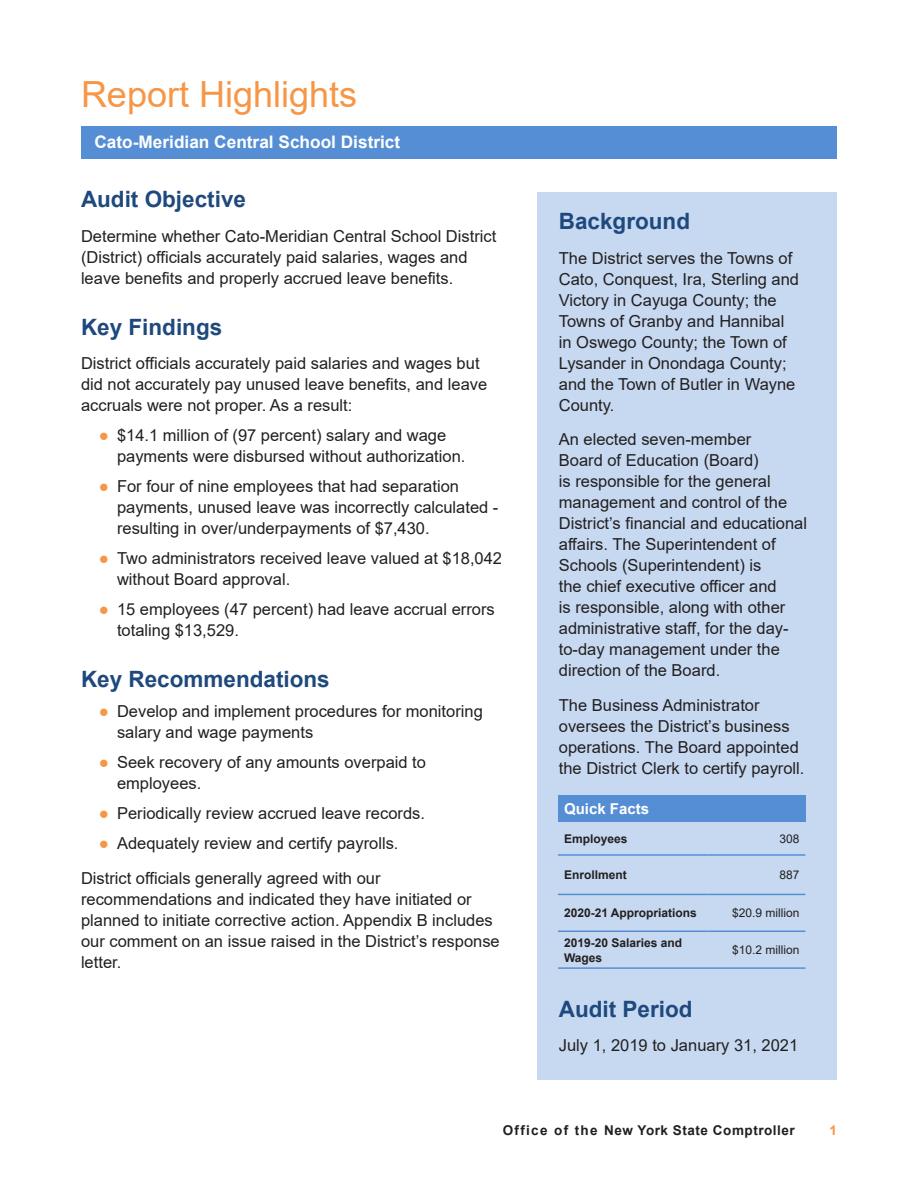
<style>
.page{position:relative;width:918px;height:1188px;background:#fff}
.page>*{position:absolute;margin:0;border:0;box-sizing:border-box;transform-origin:0 0}
.Section_Heads{font:36px "Arial";color:#f79646}
._2_Subheads{font:700 22.5px "Arial";color:#1f497d}
.t1{font:700 17.25px "Arial";color:#fff}
.Body_Text{font:16.5px/21px "Arial";color:#231f20}
.Footnotes{font:700 15px "Arial";color:#fff}
.t2{font:700 13.5px "Arial";letter-spacing:.04em;color:#231f20}
.t3{font:700 13.5px "Arial";color:#f79646}
.Footnotes-2{font:700 12px/15px "Arial";color:#231f20}
.Footnotes-3{font:12px "Arial";color:#231f20}
.s1{color:#f79646}
</style>
<div class="page">
<hr style="left:81px;top:126px;width:756px;height:3px;background:#558ed5">
<div style="left:538px;top:192px;width:299px;height:888px;background:#c6d9f1"></div>
<div style="left:81px;top:128px;width:756px;height:31px;background:#558ed5"></div>
<div style="left:558px;top:795px;width:247px;height:27px;background:#558ed5"></div>
<hr style="left:558px;top:854px;width:150px;height:2px;background:#558ed5">
<hr style="left:708px;top:854px;width:97px;height:2px;background:#558ed5">
<hr style="left:558px;top:894px;width:150px;height:1px;background:#558ed5">
<hr style="left:708px;top:894px;width:97px;height:1px;background:#558ed5">
<hr style="left:558px;top:931px;width:150px;height:1px;background:#558ed5">
<hr style="left:708px;top:931px;width:97px;height:1px;background:#558ed5">
<hr style="left:558px;top:967px;width:150px;height:2px;background:#558ed5">
<hr style="left:708px;top:967px;width:97px;height:2px;background:#558ed5">
<p class="Section_Heads" style="left:81px;top:70px;width:278px">Report Highlights</p>
<p class="t1" style="left:94px;top:129px;width:307px">Cato-Meridian Central School District</p>
<p class="_2_Subheads" style="left:81px;top:184px;width:167px">Audit Objective</p>
<p class="Body_Text" style="left:81px;top:226px;width:417px">Determine whether Cato-Meridian Central School District (District) officials accurately paid salaries, wages and leave benefits and properly accrued leave benefits.</p>
<p class="_2_Subheads" style="left:81px;top:311px;width:143px">Key Findings</p>
<p class="Body_Text" style="left:81px;top:353px;width:408px">District officials accurately paid salaries and wages but did not accurately pay unused leave benefits, and leave accruals were not proper. As a result:</p>
<p class="Body_Text" style="left:117px;top:425px;width:350px;text-indent:-18px"><span class="s1">●</span> $14.1 million of (97 percent) salary and wage payments were disbursed without authorization.</p>
<p class="Body_Text" style="left:117px;top:476px;width:383px;text-indent:-18px"><span class="s1">●</span> For four of nine employees that had separation payments, unused leave was incorrectly calculated - resulting in over/underpayments of $7,430.</p>
<p class="Body_Text" style="left:117px;top:548px;width:387px;text-indent:-18px"><span class="s1">●</span> Two administrators received leave valued at $18,042 without Board approval.</p>
<p class="Body_Text" style="left:117px;top:599px;width:379px;text-indent:-18px"><span class="s1">●</span> 15 employees (47 percent) had leave accrual errors totaling $13,529.</p>
<p class="_2_Subheads" style="left:81px;top:664px;width:250px">Key Recommendations</p>
<p class="Body_Text" style="left:117px;top:701px;width:367px;text-indent:-18px"><span class="s1">●</span> Develop and implement procedures for monitoring salary and wage payments</p>
<p class="Body_Text" style="left:117px;top:752px;width:311px;text-indent:-18px"><span class="s1">●</span> Seek recovery of any amounts overpaid to employees.</p>
<p class="Body_Text" style="left:99px;top:803px;width:328px"><span class="s1">●</span> Periodically review accrued leave records.</p>
<p class="Body_Text" style="left:99px;top:833px;width:301px"><span class="s1">●</span> Adequately review and certify payrolls.</p>
<p class="Body_Text" style="left:81px;top:868px;width:420px">District officials generally agreed with our recommendations and indicated they have initiated or planned to initiate corrective action. Appendix B includes our comment on an issue raised in the District’s response letter.</p>
<p class="_2_Subheads" style="left:559px;top:206px;width:133px">Background</p>
<p class="Body_Text" style="left:559px;top:247px;width:242px">The District serves the Towns of<br>Cato, Conquest, Ira, Sterling and<br>Victory in Cayuga County; the<br>Towns of Granby and Hannibal in Oswego County; the Town of<br>Lysander in Onondaga County; and the Town of Butler in Wayne<br>County.</p>
<p class="Body_Text" style="left:559px;top:429px;width:250px">An elected seven-member<br>Board of Education (Board)<br>is responsible for the general management and control of the<br>District’s financial and educational affairs. The Superintendent of<br>Schools (Superintendent) is<br>the chief executive officer and<br>is responsible, along with other administrative staff, for the day&shy;to-day management under the direction of the Board.</p>
<p class="Body_Text" style="left:559px;top:694px;width:247px">The Business Administrator oversees the District’s business operations. The Board appointed the District Clerk to certify payroll.</p>
<p class="Footnotes" style="left:564px;top:799px;width:87px">Quick Facts</p>
<p class="Footnotes-2" style="left:564px;top:832px;width:65px">Employees</p>
<p class="Footnotes-3" style="left:779px;top:831px;width:22px">308</p>
<p class="Footnotes-2" style="left:564px;top:867px;width:64px">Enrollment</p>
<p class="Footnotes-3" style="left:779px;top:867px;width:22px">887</p>
<p class="Footnotes-2" style="left:564px;top:906px;width:134px">2020-21 Appropriations</p>
<p class="Footnotes-3" style="left:732px;top:905px;width:69px">$20.9 million</p>
<p class="Footnotes-2" style="left:564px;top:935px;width:120px">2019-20 Salaries and<br>Wages</p>
<p class="Footnotes-3" style="left:732px;top:942px;width:69px">$10.2 million</p>
<p class="_2_Subheads" style="left:559px;top:993px;width:135px">Audit Period</p>
<p class="Body_Text" style="left:559px;top:1035px;width:241px">July 1, 2019 to January 31, 2021</p>
<p class="t2" style="left:503px;top:1121px;width:294px">Office of the New York State Comptroller</p>
<p class="t3" style="left:829px;top:1121px;width:9px">1</p>
</div>
